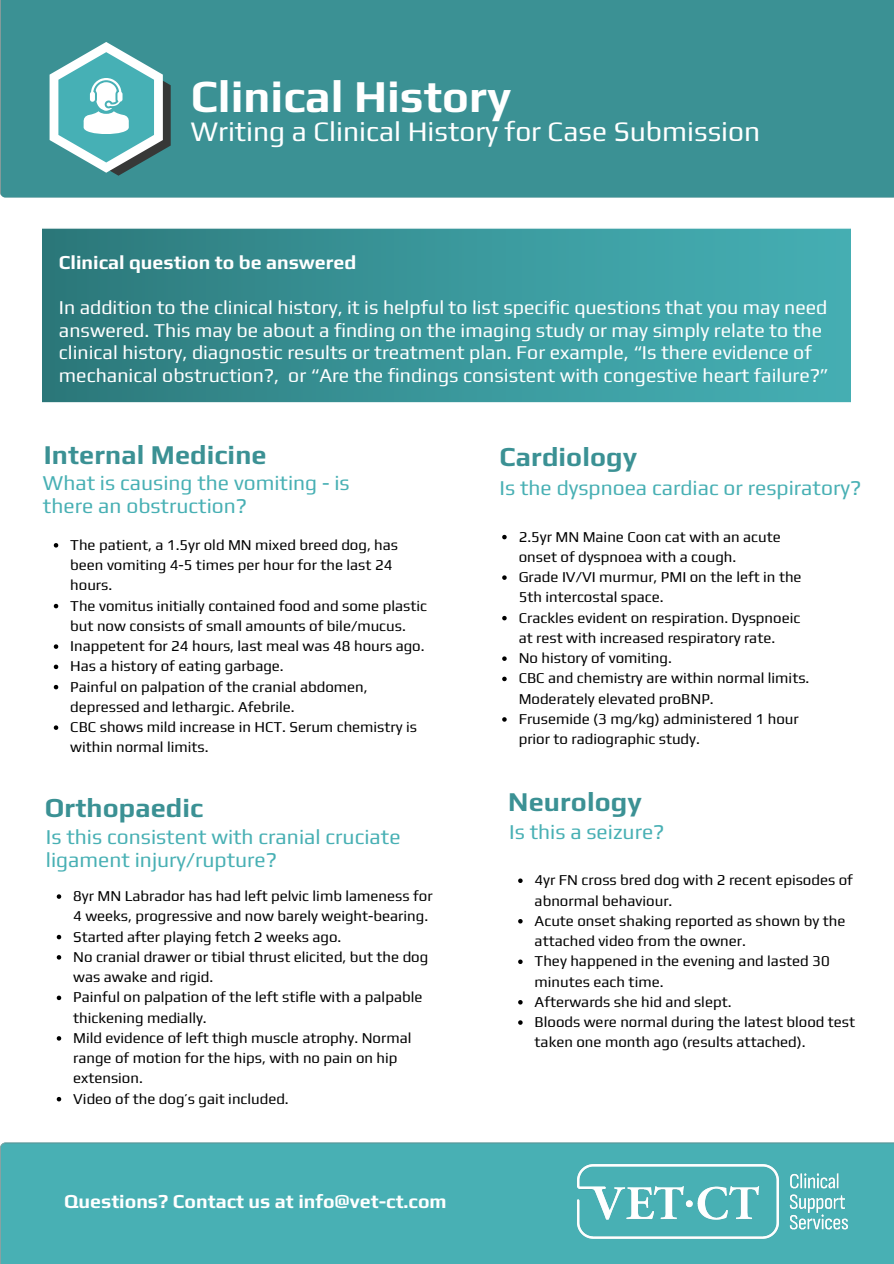
<style>
.page{position:relative;width:894px;height:1264px;background:#fff}
.page>*{position:absolute;margin:0;border:0;box-sizing:border-box;transform-origin:0 0}
.t1{font:700 45.3px "Play";color:#fff}
.t2{font:28.05px "Play";color:#fff}
.t3{font:700 27px "Play";letter-spacing:.005em;color:#3b9194}
.t4{font:21px/22.5px "Play";color:#48b0b4}
.t5{font:19.5px/22.5px "Play";color:#fff}
.t6{font:700 19.5px "Play";color:#fff}
.t7{font:15px/20.2px "Play";color:#000}
</style>
<div class="page">
<div style="left:0;top:1142px;width:893px;height:121px;background:#48b0b4"></div>
<img style="left:545px;top:1142px;width:334px;height:121px">
<img style="left:43px;top:228px;width:807px;height:174px">
<svg style="left:54px;top:543px;width:4px;height:4px"></svg>
<svg style="left:54px;top:604px;width:4px;height:4px"></svg>
<svg style="left:54px;top:644px;width:4px;height:5px"></svg>
<svg style="left:54px;top:664px;width:4px;height:5px"></svg>
<svg style="left:54px;top:685px;width:4px;height:4px"></svg>
<svg style="left:54px;top:725px;width:4px;height:5px"></svg>
<svg style="left:502px;top:535px;width:4px;height:4px"></svg>
<svg style="left:502px;top:575px;width:4px;height:5px"></svg>
<svg style="left:502px;top:616px;width:4px;height:4px"></svg>
<svg style="left:502px;top:656px;width:4px;height:5px"></svg>
<svg style="left:502px;top:676px;width:4px;height:5px"></svg>
<svg style="left:502px;top:717px;width:4px;height:4px"></svg>
<svg style="left:57px;top:894px;width:4px;height:4px"></svg>
<svg style="left:57px;top:934px;width:4px;height:5px"></svg>
<svg style="left:57px;top:955px;width:4px;height:4px"></svg>
<svg style="left:57px;top:995px;width:4px;height:5px"></svg>
<svg style="left:57px;top:1036px;width:4px;height:4px"></svg>
<svg style="left:57px;top:1097px;width:4px;height:4px"></svg>
<svg style="left:518px;top:878px;width:4px;height:5px"></svg>
<svg style="left:518px;top:919px;width:4px;height:4px"></svg>
<svg style="left:518px;top:959px;width:4px;height:5px"></svg>
<svg style="left:518px;top:1000px;width:4px;height:4px"></svg>
<svg style="left:518px;top:1020px;width:4px;height:4px"></svg>
<div style="left:0;top:0;width:893px;height:197px;background:#3b9194"></div>
<svg style="left:50px;top:42px;width:121px;height:134px"></svg>
<h1 class="t1" style="left:226px;top:62px;width:322px">Clinical History</h1>
<h2 class="t2" style="left:226px;top:107px;width:418px">Examples of good Clinical History</h2>
<h4 class="t1" style="left:191px;top:69px;width:322px">Clinical History</h4>
<h4 class="t2" style="left:191px;top:115px;width:570px">Writing a Clinical History for Case Submission</h4>
<h5 class="t6" style="left:59px;top:251px;width:299px">Clinical question to be answered</h5>
<h1 class="t5" style="left:59px;top:296px;width:771px">In addition to the clinical history, it is helpful to list specific questions that you may need answered. This may be about a finding on the imaging study or may simply relate to the clinical history, diagnostic results or treatment plan. For example, “Is there evidence of mechanical obstruction?, or “Are the findings consistent with congestive heart failure?”</h1>
<h5 class="t3" style="left:44px;top:438px;width:224px">Internal Medicine</h5>
<p class="t4" style="left:43px;top:471px;width:308px">What is causing the vomiting - is there an obstruction?</p>
<p class="t7" style="left:70px;top:534px;width:329px">The patient, a 1.5yr old MN mixed breed dog, has been vomiting 4-5 times per hour for the last 24 hours.</p>
<p class="t7" style="left:70px;top:595px;width:358px">The vomitus initially contained food and some plastic but now consists of small amounts of bile/mucus.</p>
<p class="t7" style="left:70px;top:635px;width:356px">Inappetent for 24 hours, last meal was 48 hours ago.</p>
<p class="t7" style="left:70px;top:656px;width:215px">Has a history of eating garbage.</p>
<h1 class="t7" style="left:70px;top:676px;width:299px">Painful on palpation of the cranial abdomen, depressed and lethargic. Afebrile.</h1>
<h5 class="t7" style="left:70px;top:716px;width:348px">CBC shows mild increase in HCT. Serum chemistry is within normal limits.</h5>
<h1 class="t3" style="left:45px;top:792px;width:160px">Orthopaedic</h1>
<h5 class="t4" style="left:46px;top:825px;width:356px">Is this consistent with cranial cruciate ligament injury/rupture?</h5>
<h5 class="t7" style="left:73px;top:885px;width:361px">8yr MN Labrador has had left pelvic limb lameness for<br>4 weeks, progressive and now barely weight-bearing.</h5>
<p class="t7" style="left:73px;top:926px;width:269px">Started after playing fetch 2 weeks ago.</p>
<p class="t7" style="left:73px;top:946px;width:356px">No cranial drawer or tibial thrust elicited, but the dog was awake and rigid.</p>
<p class="t7" style="left:73px;top:986px;width:350px">Painful on palpation of the left stifle with a palpable thickening medially.</p>
<p class="t7" style="left:73px;top:1027px;width:339px">Mild evidence of left thigh muscle atrophy. Normal range of motion for the hips, with no pain on hip extension.</p>
<p class="t7" style="left:73px;top:1088px;width:217px">Video of the dog’s gait included.</p>
<p class="t6" style="left:64px;top:1190px;width:384px">Questions? Contact us at info@vet-ct.com</p>
<p class="t3" style="left:499px;top:440px;width:139px">Cardiology</p>
<p class="t4" style="left:499px;top:476px;width:363px">Is the dyspnoea cardiac or respiratory?</p>
<p class="t7" style="left:518px;top:526px;width:263px">2.5yr MN Maine Coon cat with an acute onset of dyspnoea with a cough.</p>
<p class="t7" style="left:518px;top:566px;width:284px">Grade IV/VI murmur, PMI on the left in the<br>5th intercostal space.</p>
<p class="t7" style="left:518px;top:607px;width:283px">Crackles evident on respiration. Dyspnoeic at rest with increased respiratory rate.</p>
<p class="t7" style="left:518px;top:647px;width:155px">No history of vomiting.</p>
<h3 class="t7" style="left:518px;top:668px;width:292px">CBC and chemistry are within normal limits.<br>Moderately elevated proBNP.</h3>
<h1 class="t7" style="left:518px;top:708px;width:281px">Frusemide (3 mg/kg) administered 1 hour prior to radiographic study.</h1>
<p class="t3" style="left:508px;top:785px;width:135px">Neurology</p>
<p class="t4" style="left:509px;top:820px;width:157px">Is this a seizure?</p>
<p class="t7" style="left:534px;top:869px;width:320px">4yr FN cross bred dog with 2 recent episodes of abnormal behaviour.</p>
<p class="t7" style="left:534px;top:910px;width:312px">Acute onset shaking reported as shown by the attached video from the owner.</p>
<p class="t7" style="left:534px;top:950px;width:296px">They happened in the evening and lasted 30 minutes each time.</p>
<p class="t7" style="left:534px;top:991px;width:198px">Afterwards she hid and slept.</p>
<p class="t7" style="left:534px;top:1011px;width:322px">Bloods were normal during the latest blood test taken one month ago (results attached).</p>
</div>
